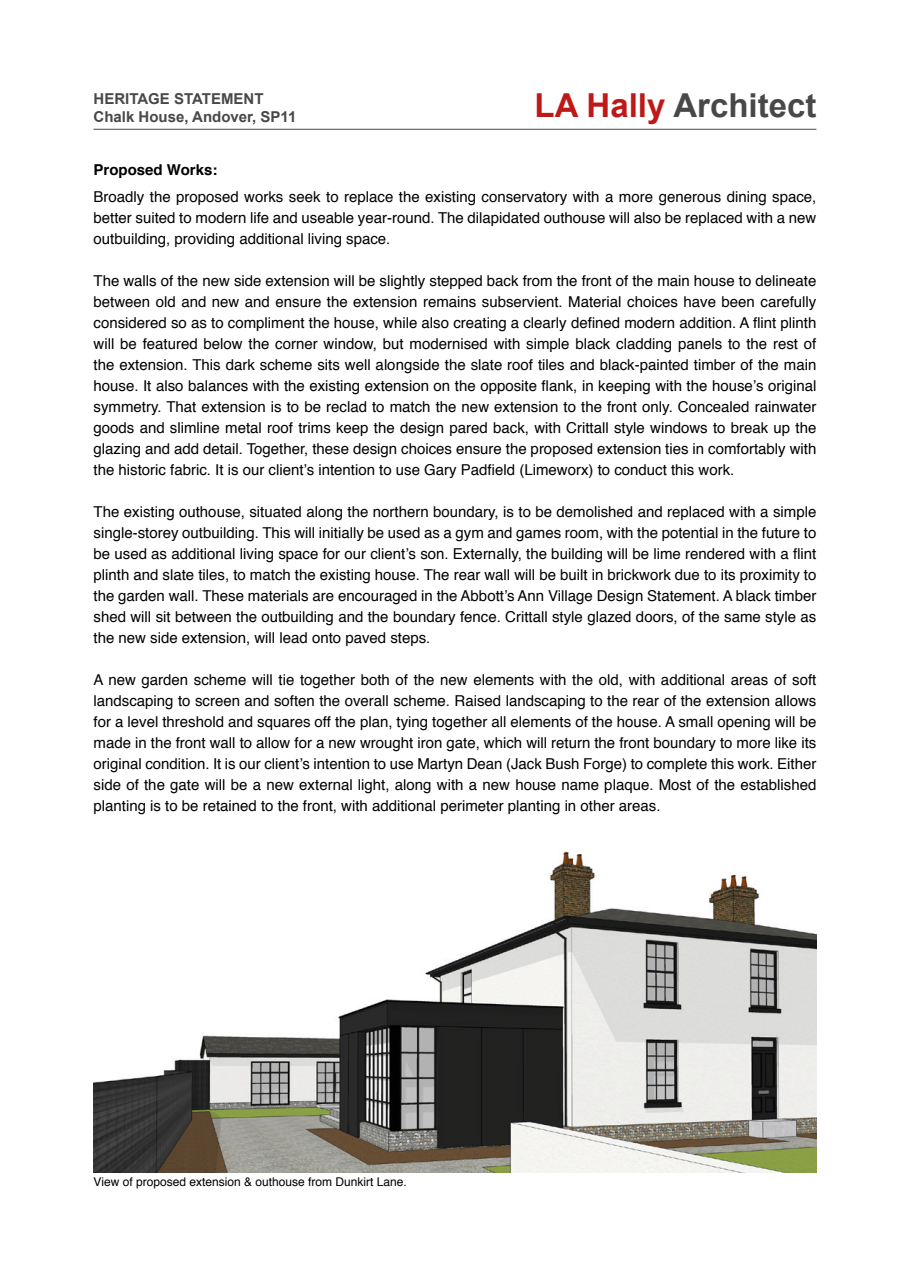
<style>
.page{position:relative;width:910px;height:1280px;background:#fff}
.page>*{position:absolute;margin:0;border:0;box-sizing:border-box;transform-origin:0 0}
.t1{font:700 33px "Arial";color:#494849}
.t2{font:15px/21px "Helvetica";color:#000;text-align:justify}
.t3{font:700 15px/18px "Arial";color:#494849}
.t4{font:700 15px "Helvetica";color:#000}
.t5{font:12px "Helvetica";color:#000}
.s1{color:#be1818}
</style>
<div class="page">
<hr style="left:94px;top:129px;width:722px;height:1px;background:#494849">
<img style="left:94px;top:851px;width:722px;height:321px">
<p class="t3" style="left:94px;top:91px;width:204px">HERITAGE STATEMENT<br>Chalk House, Andover, SP11</p>
<p class="t4" style="left:94px;top:158px;width:125px">Proposed Works:</p>
<p class="t2" style="left:94px;top:187px;width:724px">Broadly the proposed works seek to replace the existing conservatory with a more generous dining space, better suited to modern life and useable year-round. The dilapidated outhouse will also be replaced with a new outbuilding, providing additional living space.</p>
<p class="t2" style="left:94px;top:271px;width:724px">The walls of the new side extension will be slightly stepped back from the front of the main house to delineate between old and new and ensure the extension remains subservient. Material choices have been carefully considered so as to compliment the house, while also creating a clearly defined modern addition. A flint plinth will be featured below the corner window, but modernised with simple black cladding panels to the rest of the extension. This dark scheme sits well alongside the slate roof tiles and black-painted timber of the main house. It also balances with the existing extension on the opposite flank, in keeping with the house’s original symmetry. That extension is to be reclad to match the new extension to the front only. Concealed rainwater goods and slimline metal roof trims keep the design pared back, with Crittall style windows to break up the glazing and add detail. Together, these design choices ensure the proposed extension ties in comfortably with the historic fabric. It is our client’s intention to use Gary Padfield (Limeworx) to conduct this work.</p>
<p class="t2" style="left:94px;top:502px;width:724px">The existing outhouse, situated along the northern boundary, is to be demolished and replaced with a simple single-storey outbuilding. This will initially be used as a gym and games room, with the potential in the future to be used as additional living space for our client’s son. Externally, the building will be lime rendered with a flint plinth and slate tiles, to match the existing house. The rear wall will be built in brickwork due to its proximity to the garden wall. These materials are encouraged in the Abbott’s Ann Village Design Statement. A black timber shed will sit between the outbuilding and the boundary fence. Crittall style glazed doors, of the same style as the new side extension, will lead onto paved steps.</p>
<p class="t2" style="left:94px;top:670px;width:724px">A new garden scheme will tie together both of the new elements with the old, with additional areas of soft landscaping to screen and soften the overall scheme. Raised landscaping to the rear of the extension allows for a level threshold and squares off the plan, tying together all elements of the house. A small opening will be made in the front wall to allow for a new wrought iron gate, which will return the front boundary to more like its original condition. It is our client’s intention to use Martyn Dean (Jack Bush Forge) to complete this work. Either side of the gate will be a new external light, along with a new house name plaque. Most of the established planting is to be retained to the front, with additional perimeter planting in other areas.</p>
<h1 class="t1" style="left:535px;top:84px;width:283px"><span class="s1">LA Hally</span> Architect</h1>
<p class="t5" style="left:94px;top:1173px;width:315px">View of proposed extension &amp; outhouse from Dunkirt Lane.</p>
</div>
